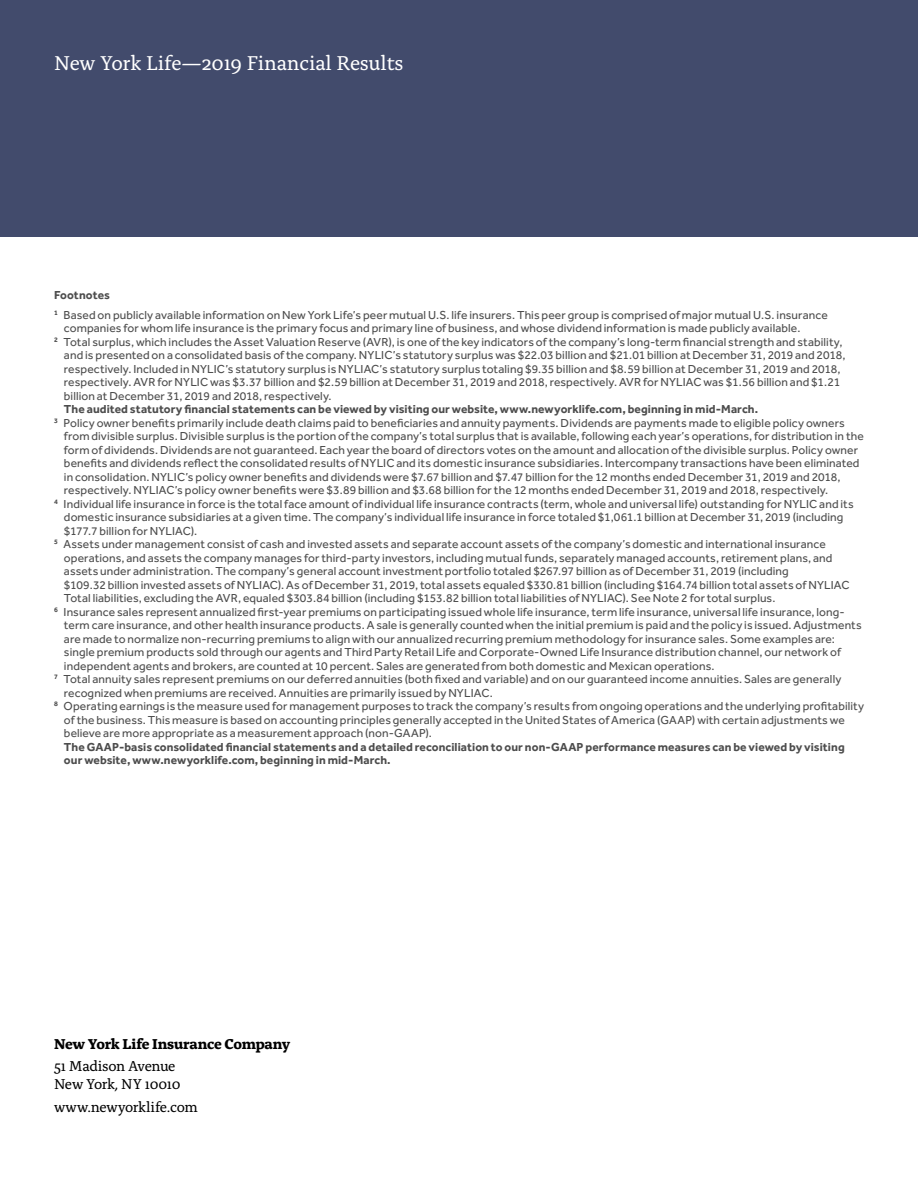
<style>
.page{position:relative;width:918px;height:1188px;background:#fff}
.page>*{position:absolute;margin:0;border:0;box-sizing:border-box;transform-origin:0 0}
.t1{font:21px "Alda OT";letter-spacing:-.01em;color:#fff}
.t2{font:15px/18px "Alda OT";letter-spacing:-.025em;color:#000}
.t3{font:700 15px "Alda OT";letter-spacing:-.02em;color:#000}
.t4{font:12px/20.2px "Effra";letter-spacing:.01em;color:#4d4d4d}
.t5{font:700 12px/13.5px "Effra";letter-spacing:.005em;color:#4d4d4d}
.s1{font-weight:700}
</style>
<div class="page">
<div style="left:0;top:0;width:918px;height:236px;background:#424b6c"></div>
<h1 class="t1" style="left:54px;top:55px;width:351px">New York Life—2019 Financial Results</h1>
<p class="t4" style="left:54px;top:284px;width:775px"><span class="s1">Footnotes<br></span><sup>1</sup> Based on publicly available information on New York Life’s peer mutual U.S. life insurers. This peer group is comprised of major mutual U.S. insurance</p>
<p class="t4" style="left:64px;top:318px;width:738px">companies for whom life insurance is the primary focus and primary line of business, and whose dividend information is made publicly available.</p>
<p class="t4" style="left:54px;top:332px;width:790px"><sup>2</sup> Total surplus, which includes the Asset Valuation Reserve (AVR), is one of the key indicators of the company’s long-term financial strength and stability,</p>
<p class="t4" style="left:64px;top:345px;width:783px">and is presented on a consolidated basis of the company. NYLIC’s statutory surplus was $22.03 billion and $21.01 billion at December 31, 2019 and 2018,</p>
<p class="t4" style="left:64px;top:359px;width:778px">respectively. Included in NYLIC’s statutory surplus is NYLIAC’s statutory surplus totaling $9.35 billion and $8.59 billion at December 31, 2019 and 2018,</p>
<p class="t4" style="left:64px;top:372px;width:778px">respectively. AVR for NYLIC was $3.37 billion and $2.59 billion at December 31, 2019 and 2018, respectively. AVR for NYLIAC was $1.56 billion and $1.21</p>
<p class="t4" style="left:64px;top:386px;width:269px">billion at December 31, 2019 and 2018, respectively.</p>
<p class="t5" style="left:64px;top:402px;width:696px">The audited statutory financial statements can be viewed by visiting our website, www.newyorklife.com, beginning in mid-March.</p>
<p class="t4" style="left:54px;top:413px;width:792px"><sup>3</sup> Policy owner benefits primarily include death claims paid to beneficiaries and annuity payments. Dividends are payments made to eligible policy owners</p>
<p class="t4" style="left:64px;top:426px;width:801px">from divisible surplus. Divisible surplus is the portion of the company’s total surplus that is available, following each year’s operations, for distribution in the</p>
<p class="t4" style="left:64px;top:440px;width:796px">form of dividends. Dividends are not guaranteed. Each year the board of directors votes on the amount and allocation of the divisible surplus. Policy owner</p>
<p class="t4" style="left:64px;top:453px;width:797px">benefits and dividends reflect the consolidated results of NYLIC and its domestic insurance subsidiaries. Intercompany transactions have been eliminated</p>
<p class="t4" style="left:64px;top:467px;width:778px">in consolidation. NYLIC’s policy owner benefits and dividends were $7.67 billion and $7.47 billion for the 12 months ended December 31, 2019 and 2018,</p>
<p class="t4" style="left:64px;top:480px;width:766px">respectively. NYLIAC’s policy owner benefits were $3.89 billion and $3.68 billion for the 12 months ended December 31, 2019 and 2018, respectively.</p>
<p class="t4" style="left:54px;top:494px;width:801px"><sup>4</sup> Individual life insurance in force is the total face amount of individual life insurance contracts (term, whole and universal life) outstanding for NYLIC and its</p>
<p class="t4" style="left:64px;top:507px;width:781px">domestic insurance subsidiaries at a given time. The company’s individual life insurance in force totaled $1,061.1 billion at December 31, 2019 (including</p>
<p class="t4" style="left:64px;top:521px;width:135px">$177.7 billion for NYLIAC).</p>
<p class="t4" style="left:54px;top:534px;width:773px"><sup>5</sup> Assets under management consist of cash and invested assets and separate account assets of the company’s domestic and international insurance</p>
<p class="t4" style="left:64px;top:548px;width:770px">operations, and assets the company manages for third-party investors, including mutual funds, separately managed accounts, retirement plans, and</p>
<p class="t4" style="left:64px;top:561px;width:726px">assets under administration. The company’s general account investment portfolio totaled $267.97 billion as of December 31, 2019 (including</p>
<p class="t4" style="left:64px;top:575px;width:787px">$109.32 billion invested assets of NYLIAC). As of December 31, 2019, total assets equaled $330.81 billion (including $164.74 billion total assets of NYLIAC</p>
<p class="t4" style="left:64px;top:588px;width:713px">Total liabilities, excluding the AVR, equaled $303.84 billion (including $153.82 billion total liabilities of NYLIAC). See Note 2 for total surplus.</p>
<p class="t4" style="left:54px;top:602px;width:792px"><sup>6</sup> Insurance sales represent annualized first-year premiums on participating issued whole life insurance, term life insurance, universal life insurance, long-</p>
<p class="t4" style="left:64px;top:615px;width:799px">term care insurance, and other health insurance products. A sale is generally counted when the initial premium is paid and the policy is issued. Adjustments</p>
<p class="t4" style="left:64px;top:629px;width:772px">are made to normalize non-recurring premiums to align with our annualized recurring premium methodology for insurance sales. Some examples are:</p>
<p class="t4" style="left:64px;top:642px;width:778px">single premium products sold through our agents and Third Party Retail Life and Corporate-Owned Life Insurance distribution channel, our network of</p>
<p class="t4" style="left:64px;top:656px;width:652px">independent agents and brokers, are counted at 10 percent. Sales are generated from both domestic and Mexican operations.</p>
<p class="t4" style="left:54px;top:669px;width:789px"><sup>7</sup> Total annuity sales represent premiums on our deferred annuities (both fixed and variable) and on our guaranteed income annuities. Sales are generally</p>
<p class="t4" style="left:64px;top:683px;width:430px">recognized when premiums are received. Annuities are primarily issued by NYLIAC.</p>
<p class="t4" style="left:54px;top:696px;width:812px"><sup>8</sup> Operating earnings is the measure used for management purposes to track the company’s results from ongoing operations and the underlying profitability</p>
<p class="t4" style="left:64px;top:710px;width:782px">of the business. This measure is based on accounting principles generally accepted in the United States of America (GAAP) with certain adjustments we</p>
<p class="t4" style="left:64px;top:723px;width:370px">believe are more appropriate as a measurement approach (non-GAAP).</p>
<p class="t5" style="left:64px;top:740px;width:782px">The GAAP-basis consolidated financial statements and a detailed reconciliation to our non-GAAP performance measures can be viewed by visiting our website, www.newyorklife.com, beginning in mid-March.</p>
<p class="t3" style="left:54px;top:1037px;width:238px">New York Life Insurance Company</p>
<p class="t2" style="left:54px;top:1058px;width:128px">51 Madison Avenue<br>New York, NY 10010</p>
<p class="t2" style="left:54px;top:1099px;width:145px">www.newyorklife.com</p>
</div>
